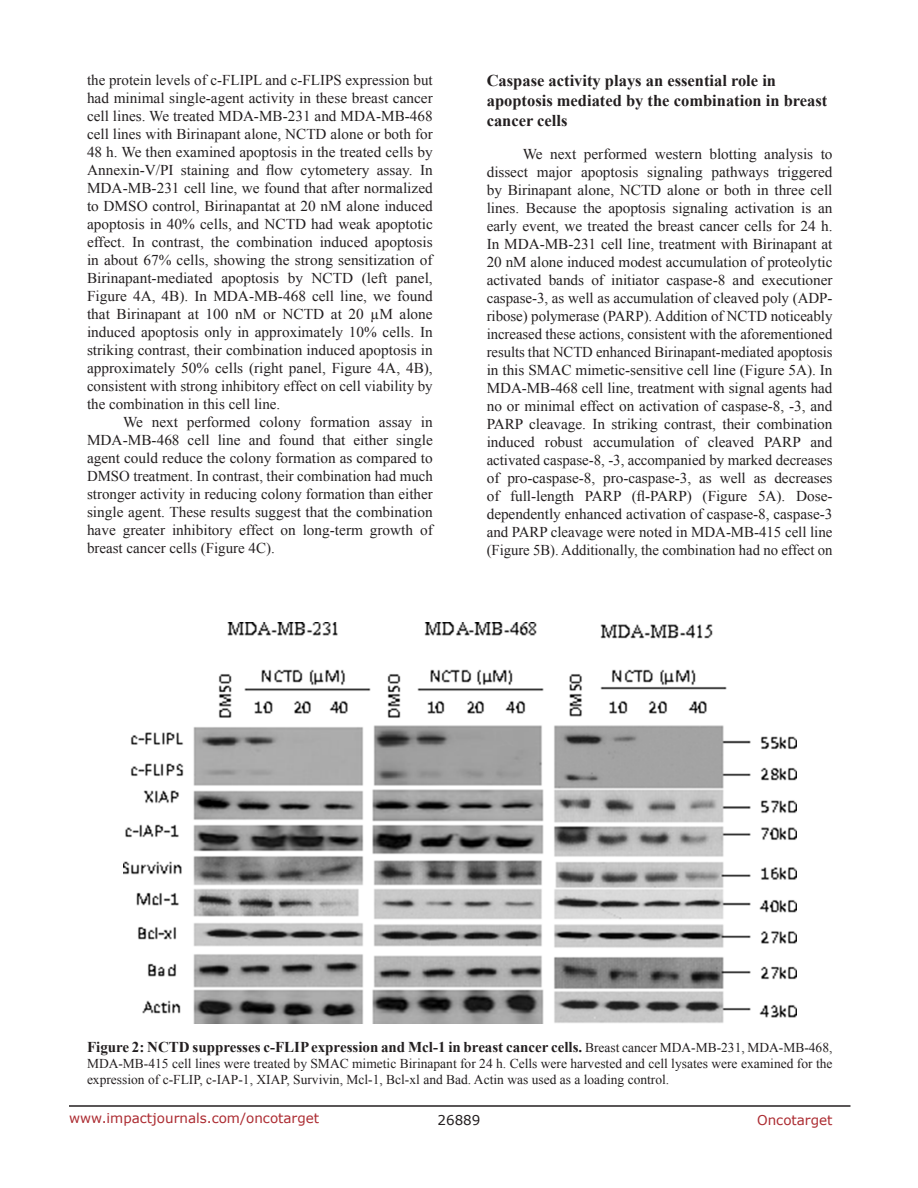
<style>
.page{position:relative;width:918px;height:1188px;background:#fff}
.page>*{position:absolute;margin:0;border:0;box-sizing:border-box;transform-origin:0 0}
.SubHeading_middle{font:700 16.5px/19.8px "Times New Roman";color:#231f20}
.BodyText{font:15px/18px "Times New Roman";color:#231f20;text-align:justify}
.FigureText{font:700 15px "Times New Roman";color:#231f20}
.FigureText-2{font:13.5px/16.2px "Times New Roman";color:#231f20}
.t1{font:13.5px "Verdana";color:#ac2b31}
.t2{font:13.5px "Verdana";color:#231f20}
.s1{font-weight:400;font-size:13.5px}
</style>
<div class="page">
<hr style="left:69px;top:1105px;width:781px;height:2px;background:#231f20">
<img style="left:123px;top:623px;width:673px;height:401px">
<p class="BodyText" style="left:87px;top:71px;width:347px">the protein levels of c-FLIPL and c-FLIPS expression but had minimal single-agent activity in these breast cancer cell lines. We treated MDA-MB-231 and MDA-MB-468 cell lines with Birinapant alone, NCTD alone or both for 48 h. We then examined apoptosis in the treated cells by Annexin-V/PI staining and flow cytometery assay. In MDA-MB-231 cell line, we found that after normalized to DMSO control, Birinapantat at 20 nM alone induced apoptosis in 40% cells, and NCTD had weak apoptotic effect. In contrast, the combination induced apoptosis in about 67% cells, showing the strong sensitization of Birinapant-mediated apoptosis by NCTD (left panel, Figure 4A, 4B). In MDA-MB-468 cell line, we found that Birinapant at 100 nM or NCTD at 20 µM alone induced apoptosis only in approximately 10% cells. In striking contrast, their combination induced apoptosis in approximately 50% cells (right panel, Figure 4A, 4B), consistent with strong inhibitory effect on cell viability by the combination in this cell line.</p>
<p class="BodyText" style="left:87px;top:413px;width:347px;text-indent:36px">We next performed colony formation assay in MDA-MB-468 cell line and found that either single agent could reduce the colony formation as compared to DMSO treatment. In contrast, their combination had much stronger activity in reducing colony formation than either single agent. These results suggest that the combination have greater inhibitory effect on long-term growth of breast cancer cells (Figure 4C).</p>
<p class="SubHeading_middle" style="left:487px;top:70px;width:342px">Caspase activity plays an essential role in apoptosis mediated by the combination in breast cancer cells</p>
<p class="BodyText" style="left:487px;top:145px;width:347px;text-indent:36px">We next performed western blotting analysis to dissect major apoptosis signaling pathways triggered by Birinapant alone, NCTD alone or both in three cell lines. Because the apoptosis signaling activation is an early event, we treated the breast cancer cells for 24 h.<br>In MDA-MB-231 cell line, treatment with Birinapant at 20 nM alone induced modest accumulation of proteolytic activated bands of initiator caspase-8 and executioner caspase-3, as well as accumulation of cleaved poly (ADP&shy;ribose) polymerase (PARP). Addition of NCTD noticeably increased these actions, consistent with the aforementioned results that NCTD enhanced Birinapant-mediated apoptosis in this SMAC mimetic-sensitive cell line (Figure 5A). In MDA-MB-468 cell line, treatment with signal agents had no or minimal effect on activation of caspase-8, -3, and PARP cleavage. In striking contrast, their combination induced robust accumulation of cleaved PARP and activated caspase-8, -3, accompanied by marked decreases of pro-caspase-8, pro-caspase-3, as well as decreases of full-length PARP (fl-PARP) (Figure 5A). Dose&shy;dependently enhanced activation of caspase-8, caspase-3 and PARP cleavage were noted in MDA-MB-415 cell line (Figure 5B). Additionally, the combination had no effect on</p>
<p class="FigureText" style="left:87px;top:1036px;width:747px">Figure 2: NCTD suppresses c-FLIP expression and Mcl-1 in breast cancer cells. <span class="s1">Breast cancer MDA-MB-231, MDA-MB-468,</span></p>
<p class="FigureText-2" style="left:87px;top:1055px;width:747px">MDA-MB-415 cell lines were treated by SMAC mimetic Birinapant for 24 h. Cells were harvested and cell lysates were examined for the expression of c-FLIP, c-IAP-1, XIAP, Survivin, Mcl-1, Bcl-xl and Bad. Actin was used as a loading control.</p>
<p class="t1" style="left:69px;top:1109px;width:252px">www.impactjournals.com/oncotarget</p>
<p class="t2" style="left:438px;top:1111px;width:44px">26889</p>
<p class="t1" style="left:757px;top:1111px;width:77px">Oncotarget</p>
</div>
